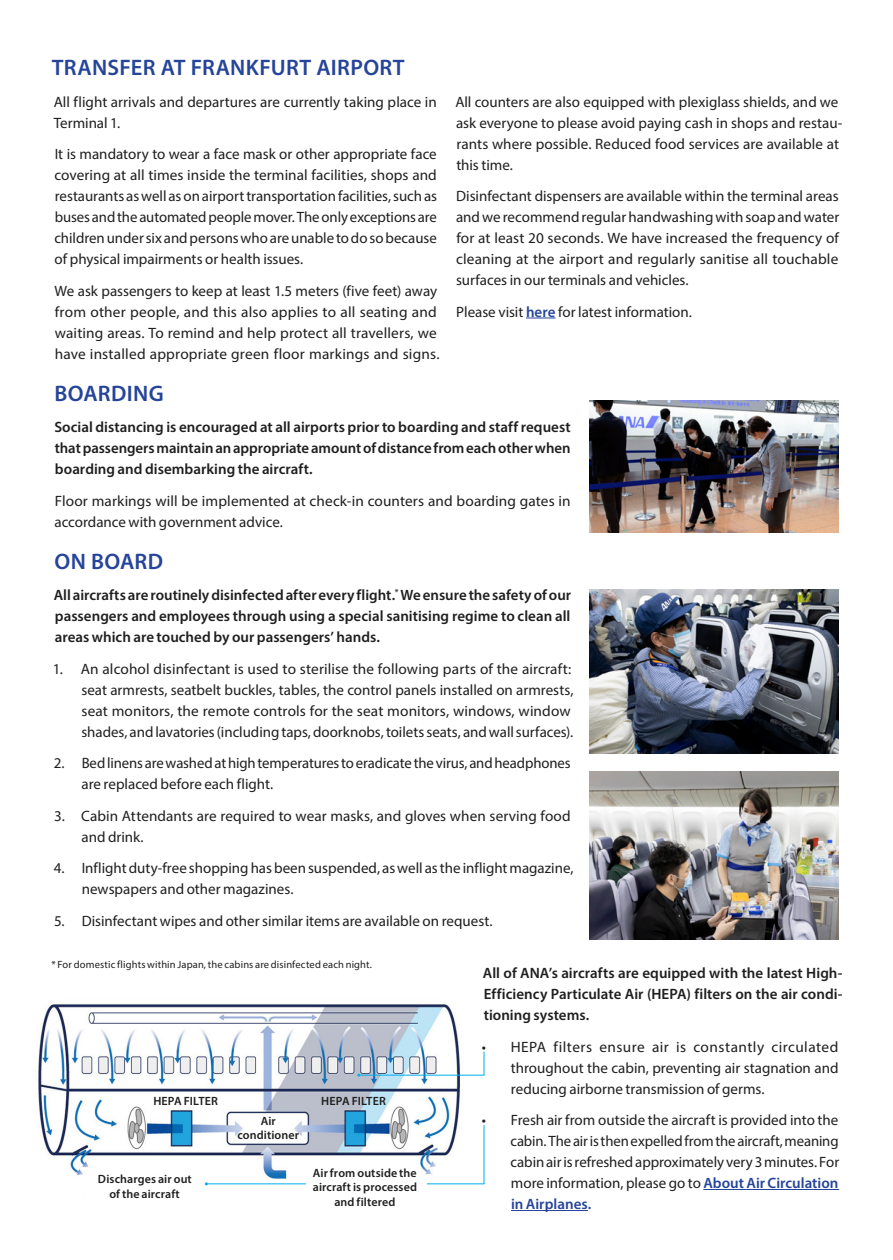
<style>
.page{position:relative;width:893px;height:1260px;background:#fff}
.page>*{position:absolute;margin:0;border:0;box-sizing:border-box;transform-origin:0 0}
.Headline_1{font:600 22.5px "Myriad Pro";letter-spacing:.015em;color:#25449a}
.Body{font:15px/21px "Myriad Pro";color:#1f1f1f}
.Body-2{font:600 15px/21px "Myriad Pro";color:#1f1f1f;text-align:justify}
.SubHead2{font:600 15px/21px "Myriad Pro";color:#1f1f1f;text-align:justify}
.Body-3{font:600 12px/14.4px "Myriad Pro";letter-spacing:.01em;color:#1f1f1f;text-align:center}
.Body-4{font:10.5px "Myriad Pro";letter-spacing:.01em;color:#1f1f1f}
.s1{font-weight:600;color:#25449a}
</style>
<div class="page">
<img style="left:589px;top:589px;width:249px;height:164px">
<img style="left:589px;top:400px;width:249px;height:133px">
<img style="left:589px;top:771px;width:249px;height:168px">
<img style="left:38px;top:1004px;width:447px;height:182px">
<svg style="left:526px;top:318px;width:29px;height:1px"></svg>
<hr style="left:703px;top:1189px;width:136px;height:1px;background:#25449a">
<hr style="left:511px;top:1210px;width:77px;height:1px;background:#25449a">
<hr style="left:359px;top:1075px;width:125px;height:1px;background:#00afef">
<svg style="left:205px;top:1124px;width:279px;height:61px"></svg>
<div style="left:306px;top:1183px;width:121px;height:24px;background:#fff"></div>
<svg style="left:483px;top:1051px;width:1px;height:24px"></svg>
<p class="Headline_1" style="left:52px;top:53px;width:354px">TRANSFER AT FRANKFURT AIRPORT</p>
<p class="Body" style="left:54px;top:91px;width:384px">All flight arrivals and departures are currently taking place in<br>Terminal 1.</p>
<p class="Body" style="left:54px;top:143px;width:384px;text-align:justify">It is mandatory to wear a face mask or other appropriate face covering at all times inside the terminal facilities, shops and restaurants as well as on airport transportation facilities, such as buses and the automated people mover. The only exceptions are children under six and persons who are unable to do so because of physical impairments or health issues.</p>
<p class="Body" style="left:55px;top:280px;width:386px">We ask passengers to keep at least 1.5 meters (five feet) away from other people, and this also applies to all seating and waiting areas. To remind and help protect all travellers, we have installed appropriate green floor markings and signs.</p>
<p class="Body" style="left:455px;top:91px;width:388px">All counters are also equipped with plexiglass shields, and we ask everyone to please avoid paying cash in shops and restau&shy;rants where possible. Reduced food services are available at this time.</p>
<p class="Body" style="left:456px;top:185px;width:385px;text-align:justify">Disinfectant dispensers are available within the terminal areas and we recommend regular handwashing with soap and water for at least 20 seconds. We have increased the frequency of cleaning at the airport and regularly sanitise all touchable surfaces in our terminals and vehicles.</p>
<p class="Body" style="left:456px;top:301px;width:237px">Please visit <span class="s1">here</span> for latest information.</p>
<p class="Headline_1" style="left:54px;top:379px;width:111px">BOARDING</p>
<p class="Body-2" style="left:54px;top:416px;width:518px">Social distancing is encouraged at all airports prior to boarding and staff request that passengers maintain an appropriate amount of distance from each other when boarding and disembarking the aircraft.</p>
<p class="Body" style="left:54px;top:490px;width:517px">Floor markings will be implemented at check-in counters and boarding gates in accordance with government advice.</p>
<p class="Headline_1" style="left:55px;top:547px;width:110px">ON BOARD</p>
<p class="SubHead2" style="left:54px;top:584px;width:519px">All aircrafts are routinely disinfected after every flight.<sup>*</sup> We ensure the safety of our passengers and employees through using a special sanitising regime to clean all areas which are touched by our passengers’ hands.</p>
<p class="Body" style="left:81px;top:658px;width:493px;text-indent:-29px">1. An alcohol disinfectant is used to sterilise the following parts of the aircraft: seat armrests, seatbelt buckles, tables, the control panels installed on armrests, seat monitors, the remote controls for the seat monitors, windows, window shades, and lavatories (including taps, doorknobs, toilets seats, and wall surfaces).</p>
<p class="Body" style="left:81px;top:752px;width:490px;text-indent:-28px">2. Bed linens are washed at high temperatures to eradicate the virus, and headphones are replaced before each flight.</p>
<p class="Body" style="left:81px;top:805px;width:490px;text-indent:-27px">3. Cabin Attendants are required to wear masks, and gloves when serving food and drink.</p>
<p class="Body" style="left:82px;top:857px;width:493px;text-indent:-28px">4. Inflight duty-free shopping has been suspended, as well as the inflight magazine, newspapers and other magazines.</p>
<p class="Body" style="left:54px;top:910px;width:440px">5. Disinfectant wipes and other similar items are available on request.</p>
<p class="Body-4" style="left:51px;top:958px;width:322px">* For domestic flights within Japan, the cabins are disinfected each night.</p>
<p class="Body-3" style="left:153px;top:1094px;width:66px">HEPA FILTER</p>
<p class="Body-3" style="left:321px;top:1094px;width:66px">HEPA FILTER</p>
<p class="Body-3" style="left:98px;top:1172px;width:95px">Discharges air out of the aircraft</p>
<p class="Body-3" style="left:237px;top:1113px;width:63px">Air conditioner</p>
<p class="Body-3" style="left:313px;top:1165px;width:106px">Air from outside the aircraft is processed and filtered</p>
<p class="Body-2" style="left:483px;top:962px;width:361px">All of ANA’s aircrafts are equipped with the latest High-Efficiency Particulate Air (HEPA) filters on the air condi&shy;tioning systems.</p>
<p class="Body" style="left:511px;top:1036px;width:329px;text-align:justify;text-indent:-29px">• HEPA filters ensure air is constantly circulated throughout the cabin, preventing air stagnation and reducing airborne transmission of germs.</p>
<p class="Body" style="left:510px;top:1109px;width:330px;text-align:justify;text-indent:-29px">• Fresh air from outside the aircraft is provided into the cabin. The air is then expelled from the aircraft, meaning cabin air is refreshed approximately very 3 minutes. For more information, please go to <span class="s1">About Air Circulation in Airplanes.</span></p>
</div>
